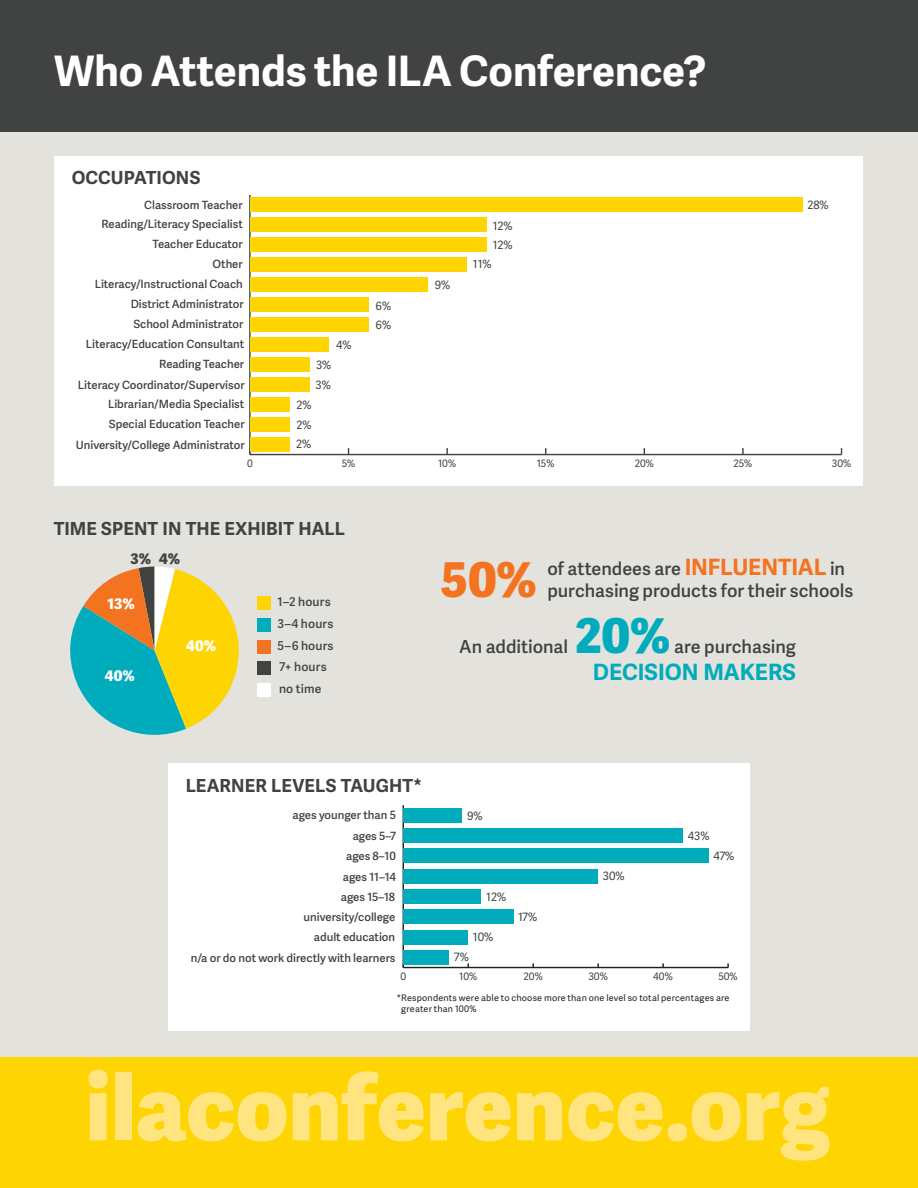
<style>
.page{position:relative;width:918px;height:1188px;background:#fff}
.page>*{position:absolute;margin:0;border:0;box-sizing:border-box;transform-origin:0 0}
.t1{font:800 90px "Adelle Sans";color:#ffe480}
.t2{font:800 48px "Adelle Sans";color:#f47321}
.t3{font:800 48px "Adelle Sans";color:#00acbc}
.S1{font:700 42px "Adelle Sans";letter-spacing:-.005em;color:#fff}
.t4{font:700 22.5px "Adelle Sans";letter-spacing:-.005em;color:#00acbc}
.t5{font:600 18px/21.6px "Adelle Sans";color:#414343}
.t6{font:700 18px "Adelle Sans";letter-spacing:.005em;color:#414343}
.t7{font:800 14.55px "Adelle Sans";color:#fff}
.t8{font:800 14.55px "Adelle Sans";color:#414343}
.t9{font:600 12.15px "Adelle Sans";letter-spacing:.015em;color:#414343}
.t10{font:11.55px/19.2px "Adelle Sans";color:#414343}
.t11{font:600 11.4px/20.1px "Adelle Sans";color:#414343;text-align:right}
.t12{font:10.2px "Adelle Sans";color:#414343}
.t13{font:9px/10.8px "Adelle Sans";letter-spacing:.02em;color:#231f20}
.s1{font-weight:700;font-size:22.5px;color:#f47321}
</style>
<div class="page">
<div style="left:0;top:0;width:918px;height:132px;background:#414343"></div>
<div style="left:0;top:132px;width:918px;height:926px;background:#e4e2dc"></div>
<div style="left:0;top:1058px;width:918px;height:130px;background:#fed503"></div>
<svg style="left:70px;top:567px;width:169px;height:168px"></svg>
<div style="left:258px;top:661px;width:13px;height:14px;background:#414343"></div>
<div style="left:258px;top:683px;width:13px;height:14px;background:#fff"></div>
<div style="left:258px;top:597px;width:13px;height:13px;background:#fed503"></div>
<div style="left:258px;top:619px;width:13px;height:13px;background:#00acbc"></div>
<div style="left:258px;top:641px;width:13px;height:13px;background:#f47321"></div>
<div style="left:54px;top:156px;width:808px;height:329px;background:#fff"></div>
<hr style="left:250px;top:454px;width:592px;height:1px;background:#414343">
<svg style="left:446px;top:448px;width:2px;height:6px"></svg>
<svg style="left:742px;top:448px;width:2px;height:6px"></svg>
<hr style="left:249px;top:195px;width:2px;height:260px;background:#414343">
<svg style="left:249px;top:444px;width:16px;height:11px"></svg>
<div style="left:250px;top:198px;width:552px;height:14px;background:#fed503"></div>
<div style="left:250px;top:218px;width:237px;height:14px;background:#fed503"></div>
<div style="left:250px;top:238px;width:237px;height:14px;background:#fed503"></div>
<div style="left:250px;top:258px;width:217px;height:14px;background:#fed503"></div>
<div style="left:250px;top:278px;width:177px;height:14px;background:#fed503"></div>
<div style="left:250px;top:298px;width:118px;height:14px;background:#fed503"></div>
<div style="left:250px;top:318px;width:118px;height:14px;background:#fed503"></div>
<div style="left:250px;top:338px;width:79px;height:14px;background:#fed503"></div>
<div style="left:250px;top:358px;width:59px;height:14px;background:#fed503"></div>
<div style="left:250px;top:377px;width:59px;height:15px;background:#fed503"></div>
<div style="left:250px;top:397px;width:39px;height:15px;background:#fed503"></div>
<div style="left:250px;top:417px;width:39px;height:15px;background:#fed503"></div>
<div style="left:250px;top:437px;width:39px;height:15px;background:#fed503"></div>
<div style="left:168px;top:764px;width:582px;height:267px;background:#fff"></div>
<hr style="left:403px;top:967px;width:325px;height:1px;background:#231f20">
<hr style="left:403px;top:805px;width:1px;height:163px;background:#231f20">
<div style="left:403px;top:808px;width:59px;height:15px;background:#00acbc"></div>
<div style="left:403px;top:828px;width:280px;height:15px;background:#00acbc"></div>
<div style="left:403px;top:849px;width:306px;height:14px;background:#00acbc"></div>
<div style="left:403px;top:869px;width:195px;height:15px;background:#00acbc"></div>
<div style="left:403px;top:889px;width:78px;height:15px;background:#00acbc"></div>
<div style="left:403px;top:910px;width:111px;height:14px;background:#00acbc"></div>
<div style="left:403px;top:930px;width:65px;height:14px;background:#00acbc"></div>
<div style="left:403px;top:950px;width:46px;height:15px;background:#00acbc"></div>
<p class="S1" style="left:54px;top:40px;width:654px">Who Attends the ILA Conference?</p>
<p class="t6" style="left:72px;top:164px;width:130px">OCCUPATIONS</p>
<p class="t11" style="left:144px;top:195px;width:100px">Classroom Teacher</p>
<p class="t10" style="left:807px;top:195px;width:23px">28%</p>
<p class="t11" style="left:76px;top:214px;width:170px">Reading/Literacy Specialist<br>Teacher Educator<br>Other<br>Literacy/Instructional Coach<br>District Administrator<br>School Administrator<br>Literacy/Education Consultant<br>Reading Teacher<br>Literacy Coordinator/Supervisor<br>Librarian/Media Specialist<br>Special Education Teacher<br>University/College Administrator</p>
<p class="t10" style="left:493px;top:216px;width:21px">12%<br>12%</p>
<p class="t10" style="left:473px;top:254px;width:20px">11%</p>
<p class="t10" style="left:435px;top:274px;width:17px">9%</p>
<p class="t10" style="left:376px;top:296px;width:17px">6%<br>6%</p>
<p class="t10" style="left:336px;top:335px;width:17px">4%</p>
<p class="t10" style="left:316px;top:355px;width:17px">3%<br>3%</p>
<p class="t10" style="left:296px;top:395px;width:17px;line-height:19.6px;text-align:justify">2% 2% 2%</p>
<p class="t12" style="left:247px;top:456px;width:7px">0</p>
<p class="t12" style="left:342px;top:456px;width:15px">5%</p>
<p class="t12" style="left:438px;top:456px;width:20px">10%</p>
<p class="t12" style="left:537px;top:456px;width:19px">15%</p>
<p class="t12" style="left:635px;top:456px;width:21px">20%</p>
<p class="t12" style="left:733px;top:456px;width:21px">25%</p>
<p class="t12" style="left:832px;top:456px;width:21px">30%</p>
<p class="t6" style="left:54px;top:515px;width:293px">TIME SPENT IN THE EXHIBIT HALL</p>
<p class="t8" style="left:131px;top:548px;width:22px">3%</p>
<p class="t8" style="left:159px;top:548px;width:23px">4%</p>
<p class="t7" style="left:108px;top:593px;width:29px">13%</p>
<p class="t7" style="left:104px;top:665px;width:32px">40%</p>
<p class="t7" style="left:186px;top:635px;width:32px">40%</p>
<p class="t9" style="left:278px;top:593px;width:55px">1–2 hours</p>
<p class="t9" style="left:278px;top:615px;width:57px">3–4 hours</p>
<p class="t9" style="left:278px;top:637px;width:58px">5–6 hours</p>
<p class="t9" style="left:279px;top:657px;width:49px">7+ hours</p>
<p class="t9" style="left:279px;top:679px;width:44px">no time</p>
<p class="t2" style="left:441px;top:545px;width:98px">50%</p>
<p class="t5" style="left:547px;top:557px;width:307px">of attendees are <span class="s1">INFLUENTIAL</span> in purchasing products for their schools</p>
<p class="t5" style="left:459px;top:635px;width:110px">An additional</p>
<p class="t3" style="left:575px;top:600px;width:97px">20%</p>
<p class="t5" style="left:674px;top:635px;width:123px">are purchasing</p>
<p class="t4" style="left:593px;top:655px;width:204px">DECISION MAKERS</p>
<p class="t6" style="left:186px;top:772px;width:238px">LEARNER LEVELS TAUGHT*</p>
<p class="t11" style="left:191px;top:805px;width:207px">ages younger than 5<br>ages 5–7<br>ages 8–10<br>ages 11–14<br>ages 15–18<br>university/college<br>adult education<br>n/a or do not work directly with learners</p>
<p class="t10" style="left:467px;top:806px;width:17px">9%</p>
<p class="t10" style="left:486px;top:887px;width:22px">12%</p>
<p class="t10" style="left:473px;top:927px;width:22px">10%</p>
<p class="t10" style="left:454px;top:947px;width:17px">7%</p>
<p class="t10" style="left:518px;top:907px;width:21px">17%</p>
<p class="t10" style="left:603px;top:866px;width:23px">30%</p>
<p class="t10" style="left:688px;top:826px;width:23px">43%</p>
<p class="t10" style="left:714px;top:846px;width:23px">47%</p>
<p class="t12" style="left:400px;top:969px;width:7px">0</p>
<p class="t12" style="left:459px;top:969px;width:20px">10%</p>
<p class="t12" style="left:524px;top:969px;width:21px">20%</p>
<p class="t12" style="left:588px;top:969px;width:21px">30%</p>
<p class="t12" style="left:653px;top:969px;width:21px">40%</p>
<p class="t12" style="left:718px;top:969px;width:21px">50%</p>
<p class="t13" style="left:401px;top:992px;width:330px;text-indent:-4px">*Respondents were able to choose more than one level so total percentages are greater than 100%</p>
<p class="t1" style="left:85px;top:1042px;width:747px">ilaconference.org</p>
</div>
